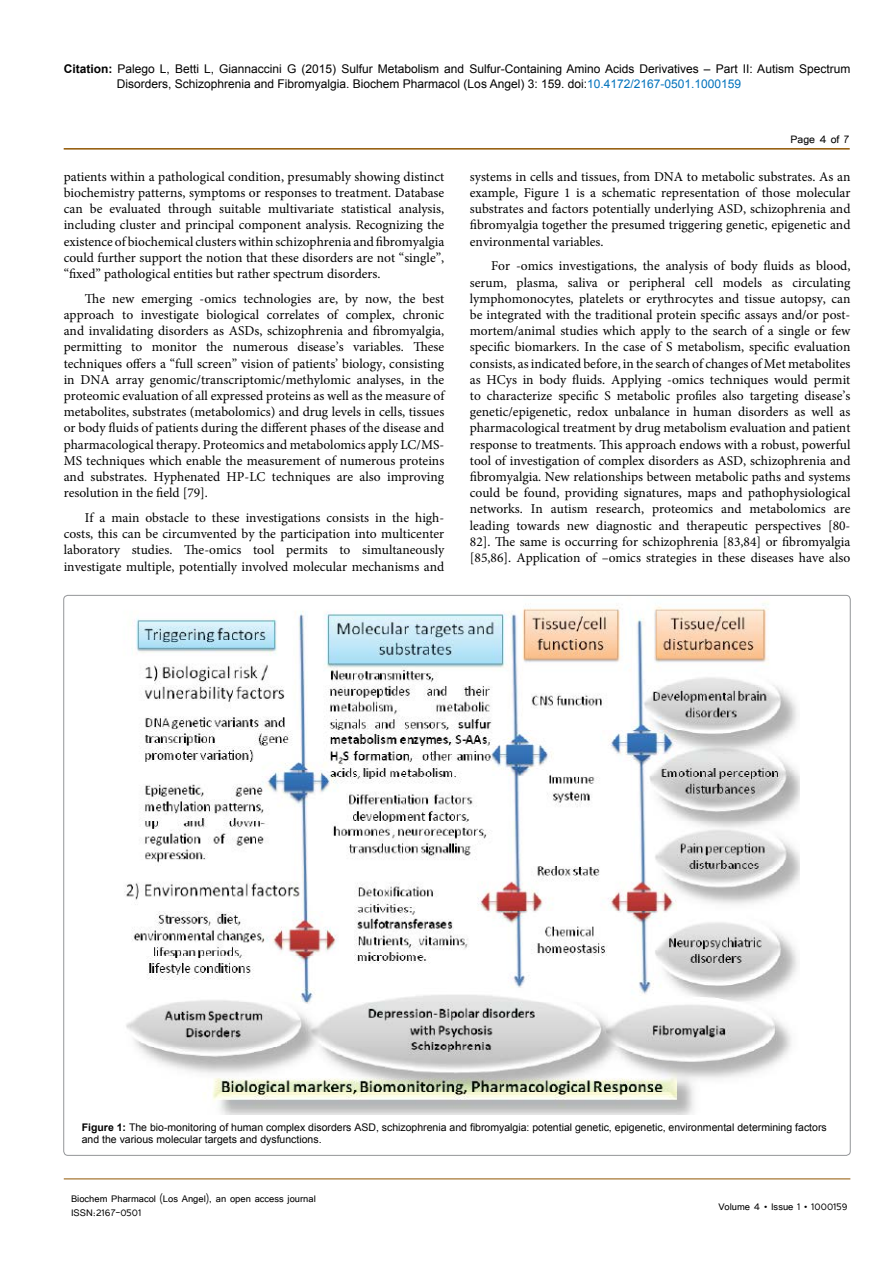
<style>
.page{position:relative;width:893px;height:1263px;background:#fff}
.page>*{position:absolute;margin:0;border:0;box-sizing:border-box;transform-origin:0 0}
.t1{font:13.5px/16.2px "Minion Pro";color:#000;text-align:justify}
.t2{font:13.5px "Tunga";color:#000}
.t3{font:12px/15px "Arial";color:#000}
.t4{font:12px/14.4px "Tunga";color:#000}
.t5{font:10.5px/12.6px "Arial";color:#000}
.s1{font-weight:700}
.s2{color:#0072bc}
</style>
<div class="page">
<hr style="left:64px;top:148px;width:786px;height:2px;background:#905501">
<hr style="left:64px;top:1179px;width:786px;height:1px;background:#905501">
<img style="left:124px;top:601px;width:676px;height:513px">
<p class="t3" style="left:117px;top:61px;width:735px;text-indent:-53px"><span class="s1">Citation:</span> Palego L, Betti L, Giannaccini G (2015) Sulfur Metabolism and Sulfur-Containing Amino Acids Derivatives – Part II: Autism Spectrum<br>Disorders, Schizophrenia and Fibromyalgia. Biochem Pharmacol (Los Angel) 3: 159. doi:<span class="s2">10.4172/2167-0501.1000159</span></p>
<p class="t1" style="left:64px;top:168px;width:382px">patients within a pathological condition, presumably showing distinct biochemistry patterns, symptoms or responses to treatment. Database can be evaluated through suitable multivariate statistical analysis, including cluster and principal component analysis. Recognizing the existence of biochemical clusters within schizophrenia and fibromyalgia could further support the notion that these disorders are not “single”, “fixed” pathological entities but rather spectrum disorders.</p>
<p class="t1" style="left:64px;top:290px;width:382px;text-indent:21px">The new emerging -omics technologies are, by now, the best approach to investigate biological correlates of complex, chronic and invalidating disorders as ASDs, schizophrenia and fibromyalgia, permitting to monitor the numerous disease’s variables. These techniques offers a “full screen” vision of patients’ biology, consisting in DNA array genomic/transcriptomic/methylomic analyses, in the proteomic evaluation of all expressed proteins as well as the measure of metabolites, substrates (metabolomics) and drug levels in cells, tissues or body fluids of patients during the different phases of the disease and pharmacological therapy. Proteomics and metabolomics apply LC/MS-MS techniques which enable the measurement of numerous proteins and substrates. Hyphenated HP-LC techniques are also improving resolution in the field [79].</p>
<p class="t1" style="left:64px;top:509px;width:382px;text-indent:21px">If a main obstacle to these investigations consists in the high&shy;costs, this can be circumvented by the participation into multicenter laboratory studies. The-omics tool permits to simultaneously investigate multiple, potentially involved molecular mechanisms and</p>
<p class="t2" style="left:790px;top:131px;width:60px">Page 4 of 7</p>
<p class="t1" style="left:470px;top:168px;width:382px">systems in cells and tissues, from DNA to metabolic substrates. As an example, Figure 1 is a schematic representation of those molecular substrates and factors potentially underlying ASD, schizophrenia and fibromyalgia together the presumed triggering genetic, epigenetic and environmental variables.</p>
<p class="t1" style="left:470px;top:258px;width:382px;text-indent:21px">For -omics investigations, the analysis of body fluids as blood, serum, plasma, saliva or peripheral cell models as circulating lymphomonocytes, platelets or erythrocytes and tissue autopsy, can be integrated with the traditional protein specific assays and/or post&shy;mortem/animal studies which apply to the search of a single or few specific biomarkers. In the case of S metabolism, specific evaluation consists, as indicated before, in the search of changes of Met metabolites as HCys in body fluids. Applying -omics techniques would permit to characterize specific S metabolic profiles also targeting disease’s genetic/epigenetic, redox unbalance in human disorders as well as pharmacological treatment by drug metabolism evaluation and patient response to treatments. This approach endows with a robust, powerful tool of investigation of complex disorders as ASD, schizophrenia and fibromyalgia. New relationships between metabolic paths and systems could be found, providing signatures, maps and pathophysiological networks. In autism research, proteomics and metabolomics are leading towards new diagnostic and therapeutic perspectives [80- 82]. The same is occurring for schizophrenia [83,84] or fibromyalgia [85,86]. Application of –omics strategies in these diseases have also</p>
<p class="t5" style="left:82px;top:1121px;width:746px"><span class="s1">Figure 1:</span> The bio-monitoring of human complex disorders ASD, schizophrenia and fibromyalgia: potential genetic, epigenetic, environmental determining factors and the various molecular targets and dysfunctions.</p>
<p class="t4" style="left:71px;top:1190px;width:246px">Biochem Pharmacol (Los Angel), an open access journal<br>ISSN:2167-0501</p>
<p class="t4" style="left:718px;top:1199px;width:131px">Volume 4 • Issue 1 • 1000159</p>
</div>
